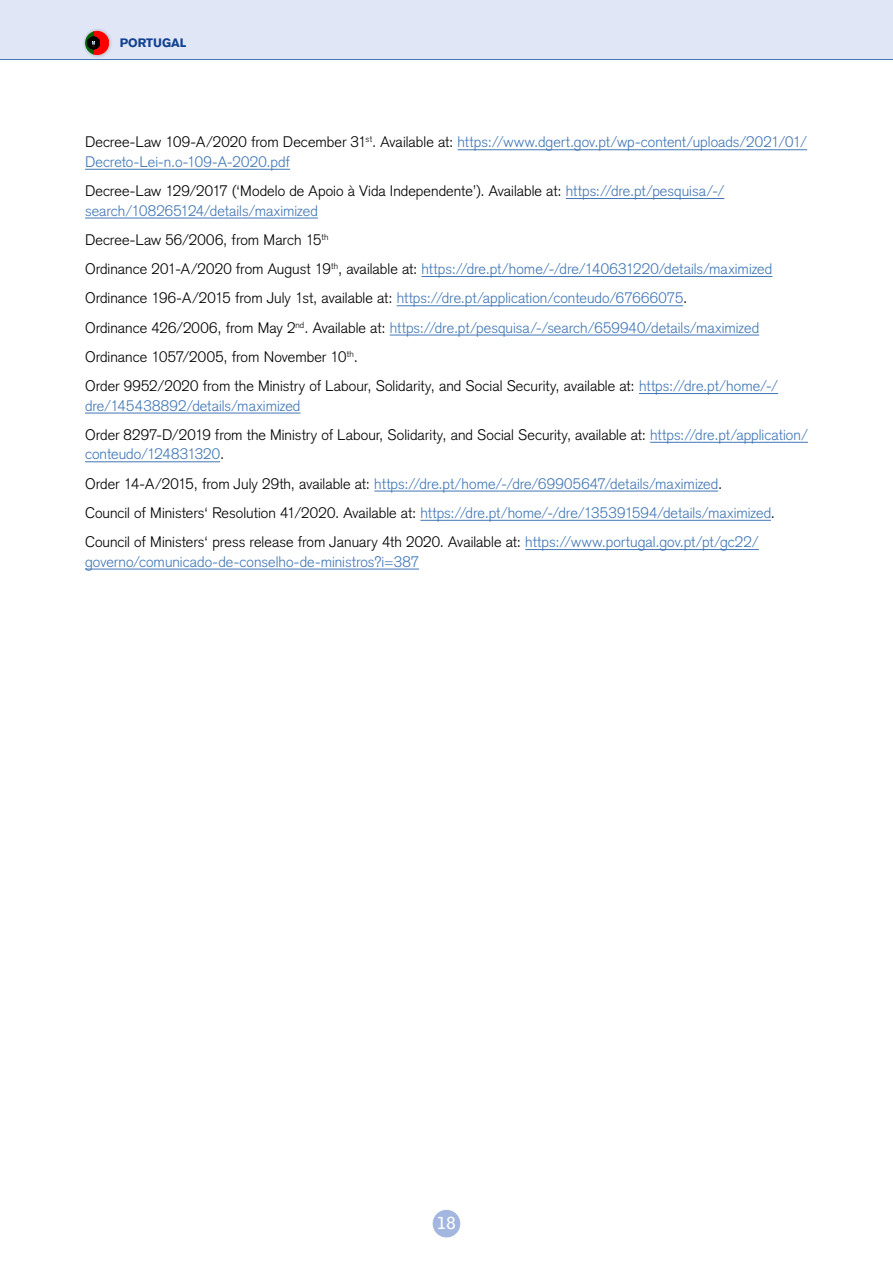
<style>
.page{position:relative;width:893px;height:1263px;background:#fff}
.page>*{position:absolute;margin:0;border:0;box-sizing:border-box;transform-origin:0 0}
.t1{font:700 16.5px "Bell Gothic";color:#fff}
.body_txt{font:300 15px/19.5px "Basic Commercial LT";color:#4277b5}
.body_txt-2{font:300 15px/19.5px "Basic Commercial LT";letter-spacing:.005em;color:#000}
.t2{font:900 12px "Basic Commercial LT Com";color:#0f4190}
.s1{color:#000}
.s2{color:#4277b5}
</style>
<div class="page">
<div style="left:0;top:0;width:893px;height:60px;background:#e1e6f6"></div>
<div style="left:433px;top:1210px;width:27px;height:27px;background:#a3b6df;border-radius:50%"></div>
<div style="left:81px;top:27px;width:32px;height:32px;background:#000;opacity:.25"></div>
<svg style="left:94px;top:31px;width:15px;height:24px"></svg>
<svg style="left:85px;top:31px;width:9px;height:24px"></svg>
<svg style="left:87px;top:37px;width:13px;height:13px"></svg>
<hr style="left:0;top:59px;width:893px;height:1px;background:#4277b5">
<hr style="left:458px;top:149px;width:349px;height:1px;background:#4277b5">
<hr style="left:85px;top:169px;width:205px;height:1px;background:#4277b5">
<hr style="left:566px;top:198px;width:158px;height:1px;background:#4277b5">
<hr style="left:85px;top:218px;width:233px;height:1px;background:#4277b5">
<hr style="left:422px;top:276px;width:350px;height:1px;background:#4277b5">
<hr style="left:397px;top:305px;width:286px;height:1px;background:#4277b5">
<hr style="left:390px;top:335px;width:369px;height:1px;background:#4277b5">
<hr style="left:639px;top:393px;width:139px;height:1px;background:#4277b5">
<hr style="left:85px;top:413px;width:215px;height:1px;background:#4277b5">
<hr style="left:650px;top:442px;width:158px;height:1px;background:#4277b5">
<hr style="left:85px;top:461px;width:135px;height:1px;background:#4277b5">
<hr style="left:374px;top:491px;width:344px;height:1px;background:#4277b5">
<hr style="left:420px;top:520px;width:351px;height:1px;background:#4277b5">
<hr style="left:525px;top:549px;width:234px;height:1px;background:#4277b5">
<hr style="left:85px;top:569px;width:334px;height:1px;background:#4277b5">
<p class="t2" style="left:120px;top:35px;width:68px">PORTUGAL</p>
<p class="body_txt" style="left:85px;top:132px;width:724px"><span class="s1">Decree-Law 109-A/2020 from December 31</span><sup>st</sup><span class="s1">. Available at:</span> https://www.dgert.gov.pt/wp-content/uploads/2021/01/<br>Decreto-Lei-n.o-109-A-2020.pdf</p>
<p class="body_txt-2" style="left:85px;top:181px;width:641px">Decree-Law 129/2017 (‘Modelo de Apoio à Vida Independente’). Available at: <span class="s2">https://dre.pt/pesquisa/-/ search/108265124/details/maximized</span></p>
<p class="body_txt-2" style="left:85px;top:230px;width:245px">Decree-Law 56/2006, from March 15<sup>th</sup></p>
<p class="body_txt" style="left:85px;top:259px;width:689px"><span class="s1">Ordinance 201-A/2020 from August 19</span><sup>th</sup><span class="s1">, available at:</span> https://dre.pt/home/-/dre/140631220/details/maximized</p>
<p class="body_txt-2" style="left:85px;top:288px;width:604px">Ordinance 196-A/2015 from July 1st, available at: <span class="s2">https://dre.pt/application/conteudo/67666075</span>.</p>
<p class="body_txt" style="left:85px;top:318px;width:676px"><span class="s1">Ordinance 426/2006, from May 2</span><sup>nd</sup><span class="s1">. Available at:</span> https://dre.pt/pesquisa/-/search/659940/details/maximized</p>
<p class="body_txt-2" style="left:85px;top:347px;width:274px">Ordinance 1057/2005, from November 10<sup>th</sup>.</p>
<p class="body_txt-2" style="left:85px;top:376px;width:695px">Order 9952/2020 from the Ministry of Labour, Solidarity, and Social Security, available at: <span class="s2">https://dre.pt/home/-/ dre/145438892/details/maximized</span></p>
<p class="body_txt-2" style="left:85px;top:425px;width:724px">Order 8297-D/2019 from the Ministry of Labour, Solidarity, and Social Security, available at: <span class="s2">https://dre.pt/application/ conteudo/124831320</span>.</p>
<p class="body_txt" style="left:85px;top:474px;width:639px"><span class="s1">Order 14-A/2015, from July 29th, available at:</span> https://dre.pt/home/-/dre/69905647/details/maximized<span class="s1">.</span></p>
<p class="body_txt" style="left:85px;top:503px;width:692px"><span class="s1">Council of Ministers‘ Resolution 41/2020. Available at:</span> https://dre.pt/home/-/dre/135391594/details/maximized<span class="s1">.</span></p>
<p class="body_txt" style="left:85px;top:532px;width:675px"><span class="s1">Council of Ministers‘ press release from January 4th 2020. Available at:</span> https://www.portugal.gov.pt/pt/gc22/ governo/comunicado-de-conselho-de-ministros?i=387</p>
<p class="t1" style="left:437px;top:1213px;width:20px">18</p>
</div>
